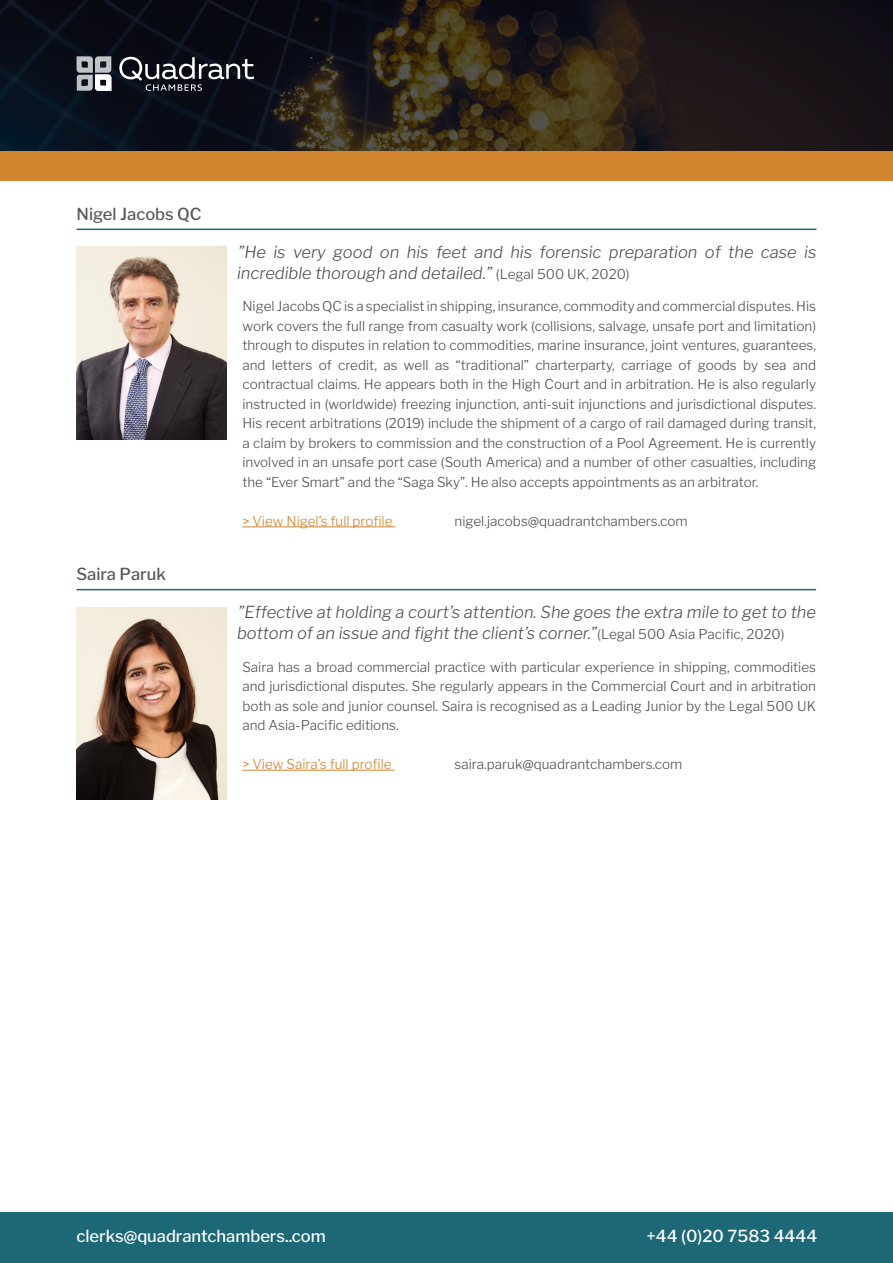
<style>
.page{position:relative;width:893px;height:1263px;background:#fff}
.page>*{position:absolute;margin:0;border:0;box-sizing:border-box;transform-origin:0 0}
.Body_quote{font:italic 300 16.5px/21px "Libre Franklin";color:#4d4e56}
.t1{font:500 16.5px "Libre Franklin";color:#fff}
.Sub_Head{font:500 16.5px "Libre Franklin";color:#575756}
.Body{font:300 13.5px/19.5px "Libre Franklin";color:#4d4e56;text-align:justify}
.Body-2{font:300 13.5px "Libre Franklin";color:#d0842e}
.s1{font-style:normal;font-size:13.5px}
</style>
<div class="page">
<div style="left:0;top:1212px;width:893px;height:51px;background:#1d6876"></div>
<svg style="left:0;top:0;width:893px;height:151px;background:#1d1918"></svg>
<svg style="left:77px;top:56px;width:34px;height:35px"></svg>
<svg style="left:119px;top:56px;width:135px;height:35px;background:#3c3e46"></svg>
<div style="left:0;top:151px;width:893px;height:30px;background:#d0842e"></div>
<hr style="left:77px;top:229px;width:739px;height:1px;background:#1d6876">
<hr style="left:242px;top:526px;width:153px;height:1px;background:#d0842e">
<hr style="left:77px;top:589px;width:739px;height:1px;background:#1d6876">
<hr style="left:242px;top:770px;width:153px;height:1px;background:#d0842e">
<img style="left:77px;top:247px;width:150px;height:192px">
<img style="left:77px;top:607px;width:150px;height:192px">
<p class="Sub_Head" style="left:77px;top:204px;width:127px">Nigel Jacobs QC</p>
<p class="Sub_Head" style="left:77px;top:564px;width:91px">Saira Paruk</p>
<p class="Body_quote" style="left:237px;top:242px;width:581px">”He is very good on his feet and his forensic preparation of the case is incredible thorough and detailed.” <span class="s1">(Legal 500 UK, 2020)</span></p>
<p class="Body" style="left:242px;top:297px;width:575px">Nigel Jacobs QC is a specialist in shipping, insurance, commodity and commercial disputes. His work covers the full range from casualty work (collisions, salvage, unsafe port and limitation) through to disputes in relation to commodities, marine insurance, joint ventures, guarantees, and letters of credit, as well as “traditional” charterparty, carriage of goods by sea and contractual claims. He appears both in the High Court and in arbitration. He is also regularly instructed in (worldwide) freezing injunction, anti-suit injunctions and jurisdictional disputes.<br>His recent arbitrations (2019) include the shipment of a cargo of rail damaged during transit, a claim by brokers to commission and the construction of a Pool Agreement. He is currently involved in an unsafe port case (South America) and a number of other casualties, including the “Ever Smart” and the “Saga Sky”. He also accepts appointments as an arbitrator.</p>
<p class="Body-2" style="left:242px;top:513px;width:152px">&gt; View Nigel’s full profile</p>
<p class="Body" style="left:455px;top:511px;width:235px">nigel.jacobs@quadrantchambers.com</p>
<p class="Body_quote" style="left:237px;top:602px;width:581px">”Effective at holding a court’s attention. She goes the extra mile to get to the bottom of an issue and fight the client’s corner.”<span class="s1">(Legal 500 Asia Pacific, 2020)</span></p>
<p class="Body" style="left:242px;top:657px;width:575px">Saira has a broad commercial practice with particular experience in shipping, commodities and jurisdictional disputes. She regularly appears in the Commercial Court and in arbitration both as sole and junior counsel. Saira is recognised as a Leading Junior by the Legal 500 UK and Asia-Pacific editions.</p>
<p class="Body-2" style="left:242px;top:756px;width:151px">&gt; View Saira’s full profile</p>
<p class="Body" style="left:455px;top:754px;width:229px">saira.paruk@quadrantchambers.com</p>
<p class="t1" style="left:77px;top:1226px;width:251px">clerks@quadrantchambers..com</p>
<p class="t1" style="left:647px;top:1226px;width:172px">+44 (0)20 7583 4444</p>
</div>
